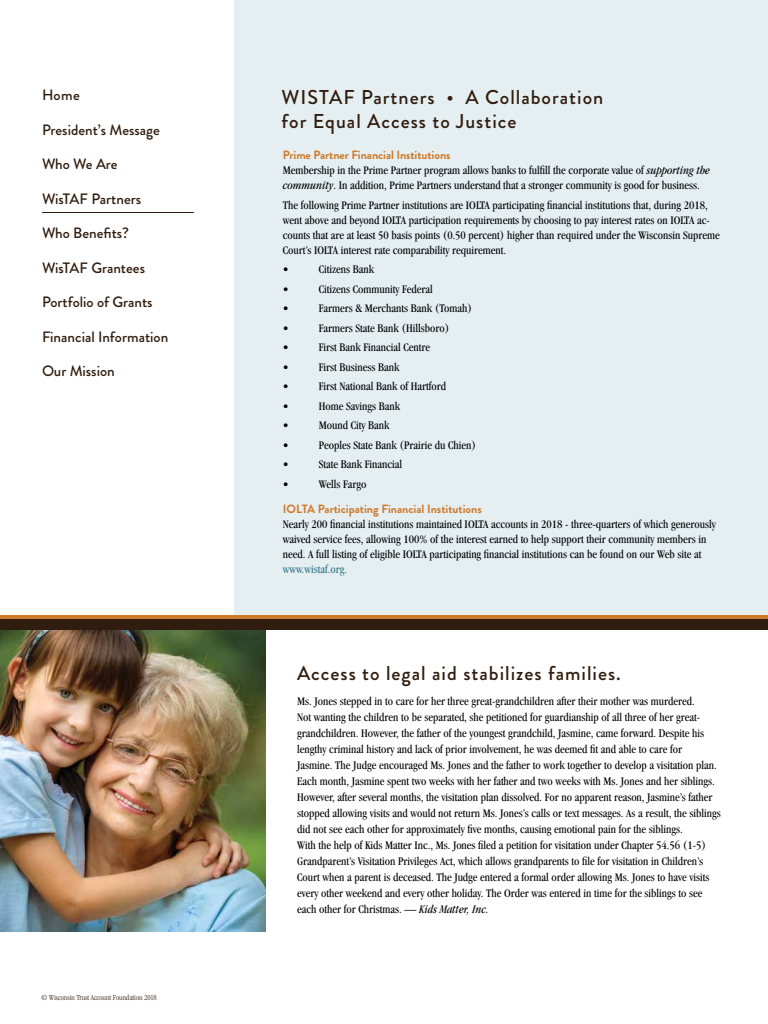
<style>
.page{position:relative;width:768px;height:1024px;background:#fff}
.page>*{position:absolute;margin:0;border:0;box-sizing:border-box;transform-origin:0 0}
.t1{font:500 20px/24px "Brandon Grotesque";letter-spacing:.05em;color:#311d0f}
.t2{font:500 15px "Brandon Grotesque";color:#311d0f}
.t3{font:condensed 12px/16px "Garamond";color:#000}
.t4{font:700 12px "Brandon Grotesque";letter-spacing:-.005em;color:#ce7a29}
.t5{font:condensed 12px "Garamond";color:#2f7284}
.t6{font:300 condensed 8px "Garamond";color:#311d0f}
.s1{font-style:italic}
</style>
<div class="page">
<hr style="left:42px;top:212px;width:152px;height:1px;background:#311d0f">
<div style="left:234px;top:0;width:534px;height:615px;background:#e5eff2"></div>
<img style="left:1px;top:630px;width:264px;height:302px">
<div style="left:0;top:615px;width:768px;height:11px;background:#ce7a29"></div>
<div style="left:0;top:619px;width:768px;height:11px;background:#311d0f"></div>
<p class="t2" style="left:42px;top:85px;width:39px">Home</p>
<p class="t2" style="left:42px;top:119px;width:119px">President’s Message</p>
<p class="t2" style="left:42px;top:154px;width:77px">Who We Are</p>
<p class="t2" style="left:42px;top:188px;width:101px">WisTAF Partners</p>
<p class="t2" style="left:42px;top:223px;width:88px">Who Benefits?</p>
<p class="t2" style="left:42px;top:257px;width:105px">WisTAF Grantees</p>
<p class="t2" style="left:42px;top:292px;width:112px">Portfolio of Grants</p>
<p class="t2" style="left:42px;top:326px;width:128px">Financial Information</p>
<p class="t2" style="left:42px;top:361px;width:74px">Our Mission</p>
<p class="t6" style="left:41px;top:993px;width:117px">© Wisconsin Trust Account Foundation 2018</p>
<h1 class="t1" style="left:282px;top:85px;width:323px">WISTAF Partners • A Collaboration for Equal Access to Justice</h1>
<p class="t4" style="left:283px;top:147px;width:169px">Prime Partner Financial Institutions</p>
<p class="t3" style="left:283px;top:163px;width:429px;line-height:15px">Membership in the Prime Partner program allows banks to fulfill the corporate value of <span class="s1">supporting the community</span>. In addition, Prime Partners understand that a stronger community is good for business.</p>
<p class="t3" style="left:283px;top:197px;width:439px;line-height:15px">The following Prime Partner institutions are IOLTA participating financial institutions that, during 2018, went above and beyond IOLTA participation requirements by choosing to pay interest rates on IOLTA ac&shy;counts that are at least 50 basis points (0.50 percent) higher than required under the Wisconsin Supreme Court’s IOLTA interest rate comparability requirement.</p>
<p class="t3" style="left:283px;top:261px;width:7px">•</p>
<p class="t3" style="left:319px;top:261px;width:57px">Citizens Bank</p>
<p class="t3" style="left:283px;top:281px;width:7px">•</p>
<p class="t3" style="left:319px;top:281px;width:115px">Citizens Community Federal</p>
<p class="t3" style="left:283px;top:300px;width:7px">•</p>
<p class="t3" style="left:319px;top:300px;width:155px">Farmers &amp; Merchants Bank (Tomah)</p>
<p class="t3" style="left:283px;top:320px;width:7px">•</p>
<p class="t3" style="left:319px;top:320px;width:132px">Farmers State Bank (Hillsboro)</p>
<p class="t3" style="left:283px;top:339px;width:7px">•</p>
<p class="t3" style="left:319px;top:339px;width:113px">First Bank Financial Centre</p>
<p class="t3" style="left:283px;top:359px;width:7px">•</p>
<p class="t3" style="left:319px;top:359px;width:82px">First Business Bank</p>
<p class="t3" style="left:283px;top:378px;width:7px">•</p>
<p class="t3" style="left:319px;top:378px;width:129px">First National Bank of Hartford</p>
<p class="t3" style="left:283px;top:398px;width:7px">•</p>
<p class="t3" style="left:319px;top:398px;width:83px">Home Savings Bank</p>
<p class="t3" style="left:283px;top:417px;width:7px">•</p>
<p class="t3" style="left:319px;top:417px;width:72px">Mound City Bank</p>
<p class="t3" style="left:283px;top:437px;width:7px">•</p>
<p class="t3" style="left:319px;top:437px;width:159px">Peoples State Bank (Prairie du Chien)</p>
<p class="t3" style="left:283px;top:456px;width:7px">•</p>
<p class="t3" style="left:319px;top:456px;width:85px">State Bank Financial</p>
<p class="t3" style="left:283px;top:476px;width:7px">•</p>
<p class="t3" style="left:319px;top:476px;width:49px">Wells Fargo</p>
<p class="t4" style="left:283px;top:501px;width:201px">IOLTA Participating Financial Institutions</p>
<p class="t3" style="left:283px;top:517px;width:435px;line-height:15px">Nearly 200 financial institutions maintained IOLTA accounts in 2018 - three-quarters of which generously waived service fees, allowing 100% of the interest earned to help support their community members in need. A full listing of eligible IOLTA participating financial institutions can be found on our Web site at</p>
<p class="t5" style="left:283px;top:563px;width:66px">www.wistaf.org.</p>
<h1 class="t1" style="left:297px;top:661px;width:325px">Access to legal aid stabilizes families.</h1>
<p class="t3" style="left:297px;top:693px;width:425px">Ms. Jones stepped in to care for her three great-grandchildren after their mother was murdered.<br>Not wanting the children to be separated, she petitioned for guardianship of all three of her great&shy;grandchildren. However, the father of the youngest grandchild, Jasmine, came forward. Despite his lengthy criminal history and lack of prior involvement, he was deemed fit and able to care for<br>Jasmine. The Judge encouraged Ms. Jones and the father to work together to develop a visitation plan.<br>Each month, Jasmine spent two weeks with her father and two weeks with Ms. Jones and her siblings.<br>However, after several months, the visitation plan dissolved. For no apparent reason, Jasmine’s father stopped allowing visits and would not return Ms. Jones’s calls or text messages. As a result, the siblings did not see each other for approximately five months, causing emotional pain for the siblings.<br>With the help of Kids Matter Inc., Ms. Jones filed a petition for visitation under Chapter 54.56 (1-5)<br>Grandparent’s Visitation Privileges Act, which allows grandparents to file for visitation in Children’s Court when a parent is deceased. The Judge entered a formal order allowing Ms. Jones to have visits every other weekend and every other holiday. The Order was entered in time for the siblings to see each other for Christmas. — <span class="s1">Kids Matter, Inc.</span></p>
</div>
